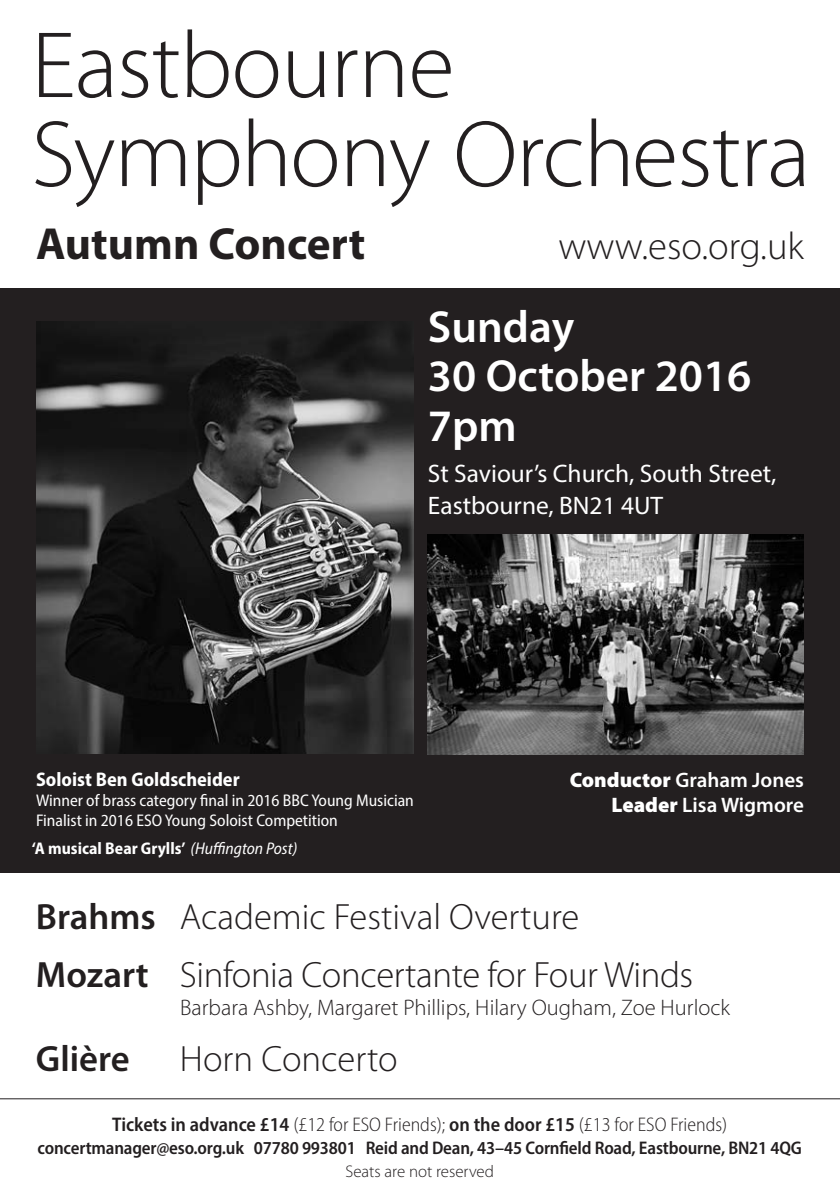
<style>
.page{position:relative;width:840px;height:1191px;background:#fff}
.page>*{position:absolute;margin:0;border:0;box-sizing:border-box;transform-origin:0 0}
.t1{font:300 95px/89px "Myriad Pro";letter-spacing:-.01em;color:#231f20}
.t2{font:600 45.2px/49.8px "Myriad Pro";color:#fff}
.t3{font:700 45.2px "Myriad Pro";color:#231f20}
.t4{font:300 38.6px "Myriad Pro";color:#231f20}
.t5{font:300 36.6px/57.8px "Myriad Pro";letter-spacing:-.005em;color:#231f20}
.t6{font:600 36.6px "Myriad Pro";color:#231f20}
.t7{font:25.4px/32.4px "Myriad Pro";color:#fff}
.t8{font:300 22.6px "Myriad Pro";color:#231f20}
.t9{font:600 21px/25.2px "Myriad Pro";color:#fff;text-align:right}
.t10{font:300 semi-condensed 19.8px "Myriad Pro";color:#231f20}
.t11{font:700 semi-condensed 19.8px "Myriad Pro";color:#fff}
.t12{font:600 semi-condensed 18.4px "Myriad Pro";letter-spacing:-.01em;color:#231f20}
.t13{font:semi-condensed 17px/19.8px "Myriad Pro";color:#fff}
.t14{font:700 semi-condensed 17px "Myriad Pro";color:#fff}
.t15{font:300 17px "Myriad Pro";color:#231f20}
.s1{font-weight:400;font-style:italic}
.s2{font-weight:900}
.s3{font-weight:600}
</style>
<div class="page">
<div style="left:0;top:288px;width:839px;height:585px;background:#231f20"></div>
<hr style="left:0;top:1098px;width:839px;height:1px;background:#231f20">
<img style="left:36px;top:322px;width:378px;height:431px">
<img style="left:428px;top:534px;width:375px;height:221px">
<h1 class="t1" style="left:31px;top:22px;width:780px">Eastbourne<br>Symphony Orchestra</h1>
<h2 class="t3" style="left:36px;top:214px;width:331px">Autumn Concert</h2>
<h3 class="t4" style="left:558px;top:224px;width:247px">www.eso.org.uk</h3>
<h2 class="t2" style="left:428px;top:302px;width:325px">Sunday<br>30 October 2016<br>7pm</h2>
<h3 class="t7" style="left:428px;top:456px;width:349px">St Saviour’s Church, South Street,<br>Eastbourne, BN21 4UT</h3>
<p class="t11" style="left:36px;top:766px;width:205px">Soloist Ben Goldscheider</p>
<p class="t13" style="left:36px;top:790px;width:379px">Winner of brass category final in 2016 BBC Young Musician<br>Finalist in 2016 ESO Young Soloist Competition</p>
<p class="t14" style="left:32px;top:837px;width:267px">‘A musical Bear Grylls’ <span class="s1">(Huffington Post)</span></p>
<p class="t9" style="left:569px;top:767px;width:236px"><span class="s2">Conductor</span> Graham Jones<br><span class="s2">Leader</span> Lisa Wigmore</p>
<h3 class="t5" style="left:36px;top:888px;width:658px"><span class="s3">Brahms</span> Academic Festival Overture<br><span class="s3">Mozart</span> Sinfonia Concertante for Four Winds</h3>
<h3 class="t8" style="left:180px;top:994px;width:551px">Barbara Ashby, Margaret Phillips, Hilary Ougham, Zoe Hurlock</h3>
<h3 class="t6" style="left:36px;top:1038px;width:95px">Glière</h3>
<h3 class="t5" style="left:180px;top:1030px;width:219px">Horn Concerto</h3>
<p class="t10" style="left:112px;top:1112px;width:616px"><span class="s3">Tickets in advance £14</span> (£12 for ESO Friends); <span class="s3">on the door £15</span> (£13 for ESO Friends)</p>
<p class="t12" style="left:38px;top:1135px;width:765px">concertmanager@eso.org.uk 07780 993801 Reid and Dean, 43–45 Cornfield Road, Eastbourne, BN21 4QG</p>
<p class="t15" style="left:345px;top:1162px;width:150px">Seats are not reserved</p>
</div>
